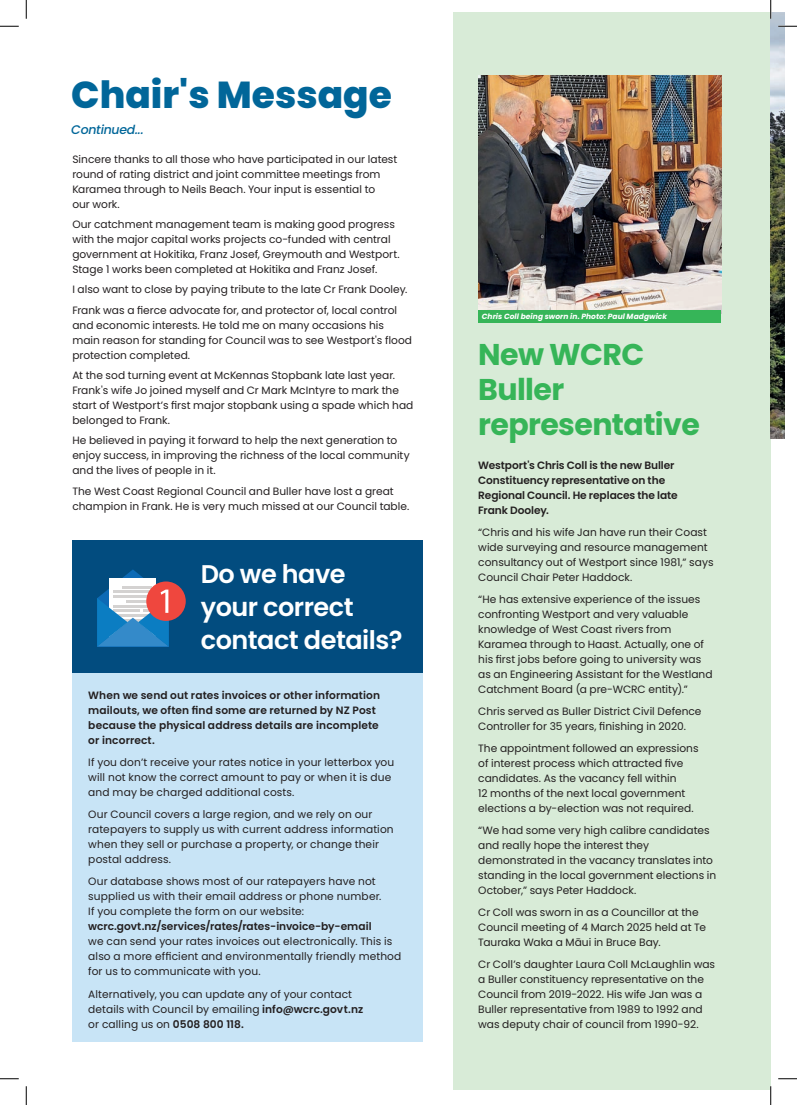
<style>
.page{position:relative;width:797px;height:1105px;background:#fff}
.page>*{position:absolute;margin:0;border:0;box-sizing:border-box;transform-origin:0 0}
.t1{font:800 37.5px "Poppins";color:#016699}
.t2{font:700 30px/35px "Poppins";letter-spacing:-.02em;color:#36b558}
.t3{font:600 25.5px/33px "Poppins";letter-spacing:-.02em;color:#fff}
.t4{font:italic 500 12.5px "Poppins";letter-spacing:-.02em;color:#016699}
.t5{font:10.62px/15px "Poppins";color:#231f20}
.t6{font:600 10.62px/15px "Poppins";color:#231f20}
.t7{font:italic 700 7.5px "Poppins";letter-spacing:.01em;color:#fff}
.s1{font-weight:600}
</style>
<div class="page">
<div style="left:72px;top:640px;width:351px;height:401px;background:#c8e4f6"></div>
<div style="left:453px;top:12px;width:317px;height:1077px;background:#d8ebd7"></div>
<div style="left:72px;top:540px;width:351px;height:133px;background:#024c7f"></div>
<img style="left:478px;top:76px;width:243px;height:234px">
<img style="left:770px;top:12px;width:15px;height:426px">
<div style="left:478px;top:310px;width:243px;height:13px;background:#36b558"></div>
<div style="left:146px;top:581px;width:40px;height:40px;background:#ef473e;border-radius:50%"></div>
<svg style="left:97px;top:569px;width:72px;height:77px"></svg>
<svg style="left:0;top:25px;width:19px;height:2px"></svg>
<svg style="left:778px;top:25px;width:19px;height:2px"></svg>
<svg style="left:0;top:1078px;width:19px;height:1px"></svg>
<svg style="left:778px;top:1078px;width:19px;height:1px"></svg>
<svg style="left:25px;top:0;width:2px;height:19px"></svg>
<svg style="left:25px;top:1086px;width:2px;height:19px"></svg>
<svg style="left:770px;top:0;width:1px;height:19px"></svg>
<svg style="left:770px;top:1086px;width:1px;height:19px"></svg>
<h1 class="t1" style="left:71px;top:73px;width:322px">Chair's Message</h1>
<p class="t4" style="left:71px;top:123px;width:74px">Continued...</p>
<p class="t5" style="left:72px;top:151px;width:326px">Sincere thanks to all those who have participated in our latest round of rating district and joint committee meetings from Karamea through to Neils Beach. Your input is essential to<br>our work.</p>
<p class="t5" style="left:72px;top:217px;width:329px">Our catchment management team is making good progress with the major capital works projects co-funded with central government at Hokitika, Franz Josef, Greymouth and Westport.<br>Stage 1 works been completed at Hokitika and Franz Josef.</p>
<p class="t5" style="left:72px;top:279px;width:336px;line-height:20.4px">I also want to close by paying tribute to the late Cr Frank Dooley.<br>Frank was a fierce advocate for, and protector of, local control</p>
<p class="t5" style="left:72px;top:317px;width:341px">and economic interests. He told me on many occasions his main reason for standing for Council was to see Westport's flood protection completed.</p>
<p class="t5" style="left:72px;top:368px;width:342px">At the sod turning event at McKennas Stopbank late last year.<br>Frank's wife Jo joined myself and Cr Mark McIntyre to mark the start of Westport’s first major stopbank using a spade which had belonged to Frank.</p>
<p class="t5" style="left:72px;top:433px;width:339px">He believed in paying it forward to help the next generation to enjoy success, in improving the richness of the local community and the lives of people in it.</p>
<p class="t5" style="left:72px;top:483px;width:338px">The West Coast Regional Council and Buller have lost a great champion in Frank. He is very much missed at our Council table.</p>
<h3 class="t3" style="left:201px;top:558px;width:203px">Do we have your correct contact details?</h3>
<p class="t6" style="left:88px;top:688px;width:293px">When we send out rates invoices or other information mailouts, we often find some are returned by NZ Post because the physical address details are incomplete or incorrect.</p>
<p class="t5" style="left:88px;top:755px;width:307px">If you don’t receive your rates notice in your letterbox you will not know the correct amount to pay or when it is due and may be charged additional costs.</p>
<p class="t5" style="left:88px;top:807px;width:307px">Our Council covers a large region, and we rely on our ratepayers to supply us with current address information when they sell or purchase a property, or change their postal address.</p>
<p class="t5" style="left:88px;top:874px;width:295px">Our database shows most of our ratepayers have not supplied us with their email address or phone number.<br>If you complete the form on our website:</p>
<p class="t6" style="left:88px;top:919px;width:285px">wcrc.govt.nz/services/rates/rates-invoice-by-email</p>
<p class="t5" style="left:88px;top:934px;width:315px">we can send your rates invoices out electronically. This is also a more efficient and environmentally friendly method for us to communicate with you.</p>
<p class="t5" style="left:88px;top:986px;width:276px">Alternatively, you can update any of your contact details with Council by emailing <span class="s1">info@wcrc.govt.nz </span>or calling us on <span class="s1">0508 800 118.</span></p>
<p class="t7" style="left:482px;top:312px;width:187px">Chris Coll being sworn in. Photo: Paul Madgwick</p>
<h2 class="t2" style="left:478px;top:337px;width:223px">New WCRC<br>Buller representative</h2>
<p class="t6" style="left:478px;top:457px;width:201px">Westport's Chris Coll is the new Buller<br>Constituency representative on the<br>Regional Council. He replaces the late<br>Frank Dooley.</p>
<p class="t5" style="left:478px;top:525px;width:237px">“Chris and his wife Jan have run their Coast wide surveying and resource management consultancy out of Westport since 1981,” says Council Chair Peter Haddock.</p>
<p class="t5" style="left:478px;top:592px;width:236px">“He has extensive experience of the issues confronting Westport and very valuable knowledge of West Coast rivers from Karamea through to Haast. Actually, one of his first jobs before going to university was as an Engineering Assistant for the Westland Catchment Board (a pre-WCRC entity).”</p>
<p class="t5" style="left:478px;top:704px;width:225px">Chris served as Buller District Civil Defence<br>Controller for 35 years, finishing in 2020.</p>
<p class="t5" style="left:478px;top:741px;width:222px">The appointment followed an expressions of interest process which attracted five candidates. As the vacancy fell within<br>12 months of the next local government elections a by-election was not required.</p>
<p class="t5" style="left:478px;top:823px;width:239px">“We had some very high calibre candidates and really hope the interest they demonstrated in the vacancy translates into standing in the local government elections in October,” says Peter Haddock.</p>
<p class="t5" style="left:478px;top:905px;width:229px">Cr Coll was sworn in as a Councillor at the<br>Council meeting of 4 March 2025 held at Te<br>Tauraka Waka a Māui in Bruce Bay.</p>
<p class="t5" style="left:478px;top:957px;width:238px">Cr Coll’s daughter Laura Coll McLaughlin was a Buller constituency representative on the Council from 2019-2022. His wife Jan was a Buller representative from 1989 to 1992 and was deputy chair of council from 1990-92.</p>
</div>
